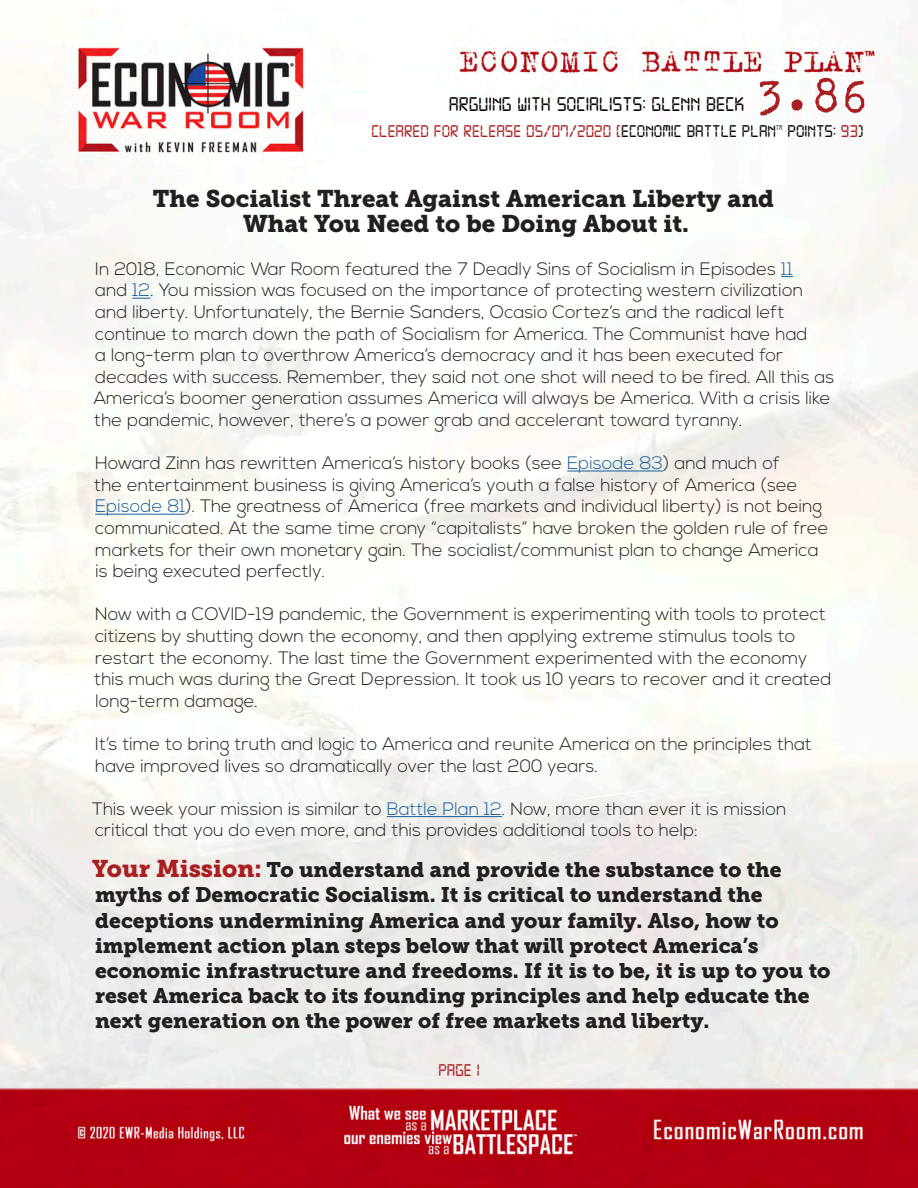
<style>
.page{position:relative;width:918px;height:1188px;background:#fff}
.page>*{position:absolute;margin:0;border:0;box-sizing:border-box;transform-origin:0 0}
.t1{font:51px "Trixie";color:#aa1e21}
.t2{font:24px/24.6px "Museo Slab 900";color:#231f20;text-align:center}
.t3{font:21px/25.2px "Museo Slab 900";color:#231f20}
.t4{font:21px "Digital 7";color:#080302}
.t5{font:300 18px/21.6px "Nexa";color:#231f20}
.t6{font:18px "Digital 7";color:#aa1e21}
.t7{font:18px "Digital 7";color:#080302}
.t8{font:7.05px "Digital 7";color:#080302}
.s1{color:#080302}
.s2{color:#aa1e21}
.s3{color:#175d9e}
.s4{font-size:24px;color:#aa1e21}
</style>
<div class="page">
<img style="left:0;top:5px;width:918px;height:1183px">
<svg style="left:781px;top:276px;width:12px;height:1px"></svg>
<svg style="left:132px;top:298px;width:18px;height:1px"></svg>
<hr style="left:567px;top:471px;width:96px;height:1px;background:#175d9e">
<hr style="left:95px;top:514px;width:90px;height:1px;background:#175d9e">
<hr style="left:387px;top:816px;width:115px;height:1px;background:#175d9e">
<h1 class="t1" style="left:756px;top:62px;width:114px">3.86</h1>
<p class="t6" style="left:371px;top:123px;width:406px">CLEARED FOR RELEASE 05/07/2020 [<span class="s1">ECONOMIC BATTLE PLAN</span></p>
<p class="t8" style="left:776px;top:124px;width:8px">TM</p>
<p class="t7" style="left:788px;top:123px;width:78px">POINTS: <span class="s2">93</span>)</p>
<p class="t4" style="left:449px;top:95px;width:297px">ARGUING WITH SOCIALISTS: GLENN BECK</p>
<p class="t2" style="left:153px;top:187px;width:623px">The Socialist Threat Against American Liberty and<br>What You Need to be Doing About it.</p>
<p class="t5" style="left:94px;top:259px;width:742px">In 2018, Economic War Room featured the 7 Deadly Sins of Socialism in Episodes <span class="s3">11<br></span>and <span class="s3">12</span>. You mission was focused on the importance of protecting western civilization and liberty. Unfortunately, the Bernie Sanders, Ocasio Cortez’s and the radical left continue to march down the path of Socialism for America. The Communist have had<br>a long-term plan to overthrow America’s democracy and it has been executed for decades with success. Remember, they said not one shot will need to be fired. All this as America’s boomer generation assumes America will always be America. With a crisis like the pandemic, however, there’s a power grab and accelerant toward tyranny.</p>
<p class="t5" style="left:94px;top:453px;width:736px">Howard Zinn has rewritten America’s history books (see <span class="s3">Episode 83</span>) and much of<br>the entertainment business is giving America’s youth a false history of America (see <span class="s3">Episode 81</span>). The greatness of America (free markets and individual liberty) is not being communicated. At the same time crony “capitalists” have broken the golden rule of free markets for their own monetary gain. The socialist/communist plan to change America is being executed perfectly.</p>
<p class="t5" style="left:94px;top:604px;width:739px">Now with a COVID-19 pandemic, the Government is experimenting with tools to protect citizens by shutting down the economy, and then applying extreme stimulus tools to restart the economy. The last time the Government experimented with the economy this much was during the Great Depression. It took us 10 years to recover and it created long-term damage.</p>
<p class="t5" style="left:95px;top:734px;width:718px">It’s time to bring truth and logic to America and reunite America on the principles that have improved lives so dramatically over the last 200 years.</p>
<p class="t5" style="left:92px;top:799px;width:696px">This week your mission is similar to <span class="s3">Battle Plan 12</span>. Now, more than ever it is mission critical that you do even more, and this provides additional tools to help:</p>
<p class="t3" style="left:92px;top:857px;width:691px"><span class="s4">Your Mission:</span> To understand and provide the substance to the</p>
<p class="t3" style="left:95px;top:883px;width:737px">myths of Democratic Socialism. It is critical to understand the deceptions undermining America and your family. Also, how to implement action plan steps below that will protect America’s economic infrastructure and freedoms. If it is to be, it is up to you to reset America back to its founding principles and help educate the next generation on the power of free markets and liberty.</p>
<p class="t6" style="left:438px;top:1062px;width:43px">PAGE 1</p>
</div>
